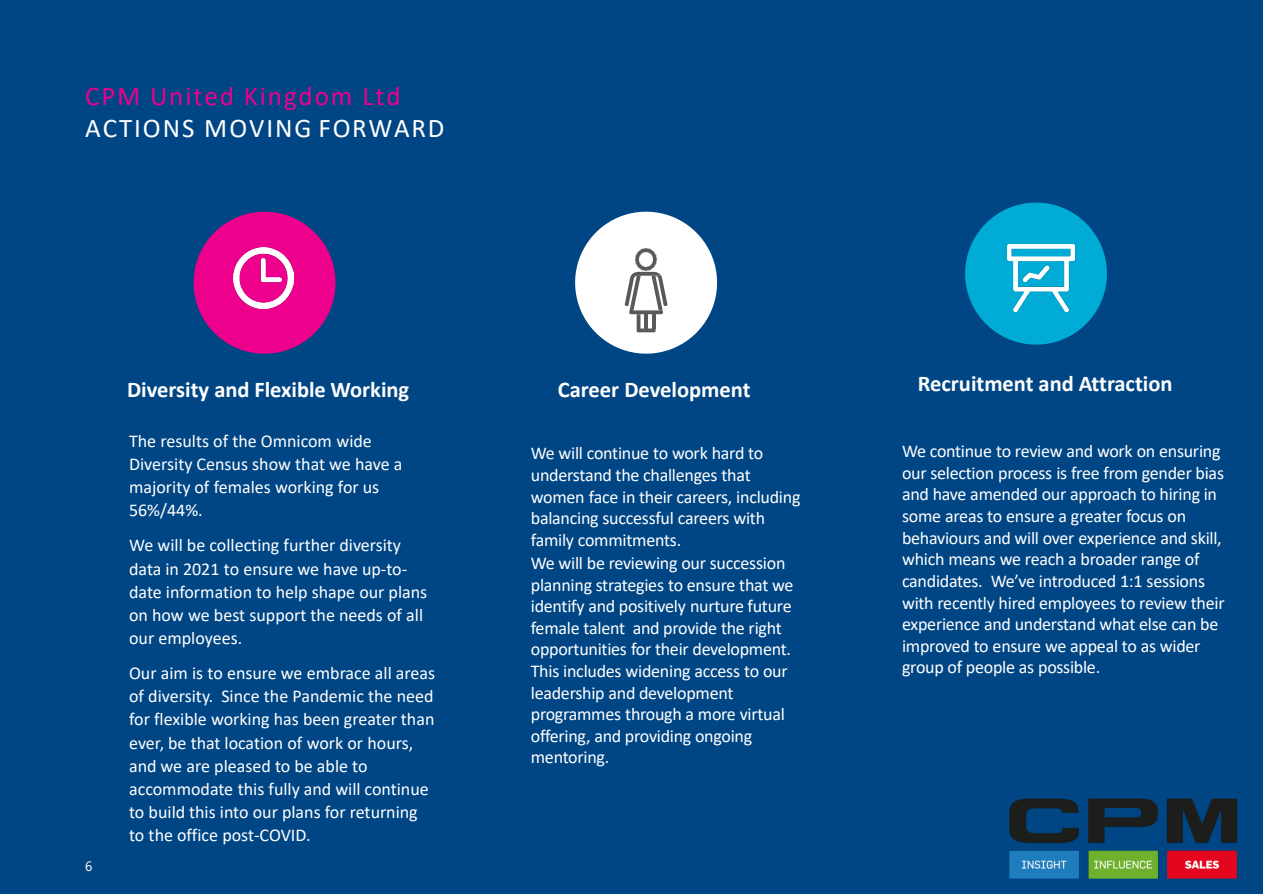
<style>
.page{position:relative;width:1263px;height:894px;background:#fff}
.page>*{position:absolute;margin:0;border:0;box-sizing:border-box;transform-origin:0 0}
.t1{font:27px "Calibri";letter-spacing:.07em;color:#fff}
.t2{font:27px "Calibri";letter-spacing:.07em;color:#ec008c}
.t3{font:700 22.5px "Calibri";color:#fff}
.t4{font:18px/21.6px "Calibri";letter-spacing:-.015em;color:#fff}
.t5{font:13.5px "Segoe UI";color:#fff}
</style>
<div class="page">
<div style="left:0;top:0;width:1263px;height:893px;background:#004685"></div>
<svg style="left:194px;top:212px;width:142px;height:141px"></svg>
<svg style="left:965px;top:202px;width:142px;height:142px"></svg>
<svg style="left:575px;top:212px;width:142px;height:141px"></svg>
<img style="left:1004px;top:240px;width:74px;height:75px">
<img style="left:233px;top:248px;width:60px;height:60px">
<img style="left:1009px;top:798px;width:229px;height:81px">
<h2 class="t2" style="left:85px;top:77px;width:317px">CPM United Kingdom Ltd</h2>
<h2 class="t1" style="left:85px;top:110px;width:361px">ACTIONS MOVING FORWARD</h2>
<p class="t3" style="left:127px;top:373px;width:284px">Diversity and Flexible Working</p>
<p class="t3" style="left:918px;top:367px;width:256px">Recruitment and Attraction</p>
<p class="t3" style="left:558px;top:373px;width:194px">Career Development</p>
<p class="t5" style="left:85px;top:853px;width:9px">6</p>
<p class="t4" style="left:129px;top:429px;width:275px;line-height:23.1px">The results of the Omnicom wide<br>Diversity Census show that we have a majority of females working for us<br>56%/44%.</p>
<p class="t4" style="left:129px;top:533px;width:300px;line-height:23.1px">We will be collecting further diversity data in 2021 to ensure we have up-to&shy;date information to help shape our plans on how we best support the needs of all our employees.</p>
<p class="t4" style="left:129px;top:661px;width:308px;line-height:23.1px">Our aim is to ensure we embrace all areas of diversity. Since the Pandemic the need for flexible working has been greater than ever, be that location of work or hours, and we are pleased to be able to accommodate this fully and will continue to build this into our plans for returning to the office post-COVID.</p>
<p class="t4" style="left:531px;top:442px;width:271px">We will continue to work hard to understand the challenges that women face in their careers, including balancing successful careers with family commitments.</p>
<p class="t4" style="left:531px;top:551px;width:264px">We will be reviewing our succession planning strategies to ensure that we identify and positively nurture future female talent and provide the right opportunities for their development.<br>This includes widening access to our leadership and development programmes through a more virtual offering, and providing ongoing mentoring.</p>
<p class="t4" style="left:902px;top:440px;width:324px">We continue to review and work on ensuring our selection process is free from gender bias and have amended our approach to hiring in some areas to ensure a greater focus on behaviours and will over experience and skill, which means we reach a broader range of candidates. We’ve introduced 1:1 sessions with recently hired employees to review their experience and understand what else can be improved to ensure we appeal to as wider group of people as possible.</p>
</div>
